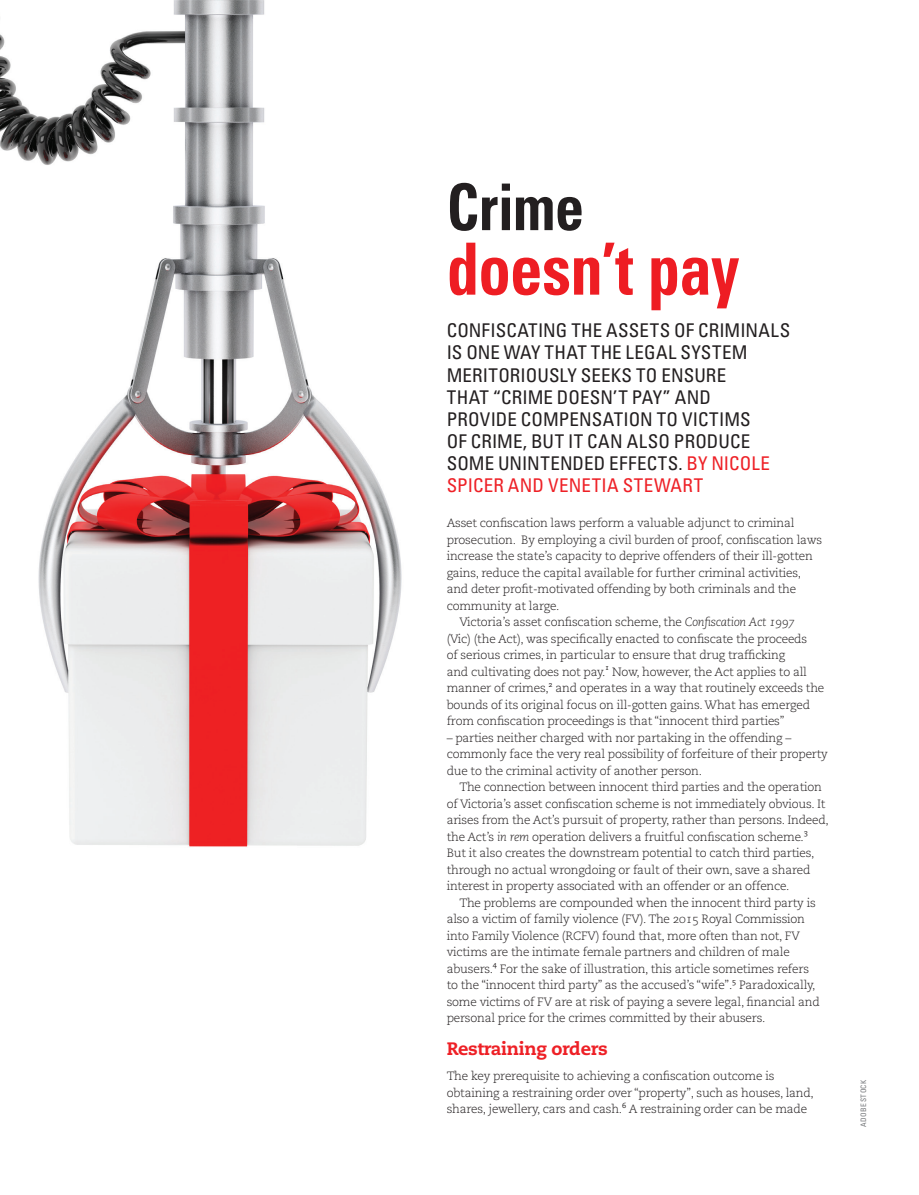
<style>
.page{position:relative;width:919px;height:1195px;background:#fff}
.page>*{position:absolute;margin:0;border:0;box-sizing:border-box;transform-origin:0 0}
.t1{font:700 condensed 72px "Univers LT Std";letter-spacing:-.01em;color:#ee1d23;scale:.9 1}
.t2{font:700 condensed 64.5px "Univers LT Std";letter-spacing:-.005em;color:#231f20;scale:.9 1}
.t3{font:condensed 18.9px/22px "Univers LT Std";letter-spacing:.01em;color:#231f20}
.t4{font:800 18px "Caecilia LT Std";letter-spacing:-.02em;color:#ee2026}
.t5{font:300 12px/16.5px "Caecilia LT Std";letter-spacing:-.02em;color:#231f20}
.t6{font:condensed 7.5px "Univers LT Std";letter-spacing:.04em;color:#76787b}
.t7{font:7.5px "Caecilia LT Std";color:#231f20}
.s1{color:#ee2026}
.s2{font-style:italic}
</style>
<div class="page">
<img style="left:1px;top:0;width:401px;height:847px">
<h2 class="t2" style="left:446px;top:168px;width:154px">Crime</h2>
<h1 class="t1" style="left:446px;top:225px;width:327px">doesn’t pay</h1>
<p class="t3" style="left:446px;top:319px;width:345px">CONFISCATING THE ASSETS OF CRIMINALS<br>IS ONE WAY THAT THE LEGAL SYSTEM<br>MERITORIOUSLY SEEKS TO ENSURE<br>THAT “CRIME DOESN’T PAY” AND<br>PROVIDE COMPENSATION TO VICTIMS<br>OF CRIME, BUT IT CAN ALSO PRODUCE<br>SOME UNINTENDED EFFECTS. <span class="s1">BY NICOLE<br>SPICER AND VENETIA STEWART</span></p>
<p class="t5" style="left:446px;top:515px;width:349px">Asset confiscation laws perform a valuable adjunct to criminal</p>
<p class="t5" style="left:446px;top:532px;width:377px">prosecution. By employing a civil burden of proof, confiscation laws</p>
<p class="t5" style="left:446px;top:548px;width:367px">increase the state’s capacity to deprive offenders of their ill-gotten</p>
<p class="t5" style="left:446px;top:565px;width:356px">gains, reduce the capital available for further criminal activities,</p>
<p class="t5" style="left:446px;top:581px;width:351px">and deter profit-motivated offending by both criminals and the</p>
<p class="t5" style="left:446px;top:598px;width:114px">community at large.</p>
<p class="t5" style="left:459px;top:614px;width:337px">Victoria’s asset confiscation scheme, the <span class="s2">Confiscation Act 1997</span></p>
<p class="t5" style="left:446px;top:631px;width:362px">(Vic) (the Act), was specifically enacted to confiscate the proceeds</p>
<p class="t5" style="left:446px;top:647px;width:340px">of serious crimes, in particular to ensure that drug trafficking</p>
<p class="t5" style="left:446px;top:664px;width:160px">and cultivating does not pay.</p>
<p class="t7" style="left:605px;top:663px;width:6px">1</p>
<p class="t5" style="left:612px;top:664px;width:196px">Now, however, the Act applies to all</p>
<p class="t5" style="left:446px;top:680px;width:103px">manner of crimes,</p>
<p class="t7" style="left:548px;top:680px;width:6px">2</p>
<p class="t5" style="left:446px;top:680px;width:379px;text-indent:109px">and operates in a way that routinely exceeds the bounds of its original focus on ill-gotten gains. What has emerged from confiscation proceedings is that “innocent third parties”</p>
<p class="t5" style="left:446px;top:730px;width:382px">– parties neither charged with nor partaking in the offending – commonly face the very real possibility of forfeiture of their property due to the criminal activity of another person.</p>
<p class="t5" style="left:446px;top:779px;width:383px;text-indent:13px">The connection between innocent third parties and the operation of Victoria’s asset confiscation scheme is not immediately obvious. It arises from the Act’s pursuit of property, rather than persons. Indeed, the Act’s <span class="s2">in rem</span> operation delivers a fruitful confiscation scheme.</p>
<p class="t7" style="left:803px;top:828px;width:6px">3</p>
<p class="t5" style="left:446px;top:845px;width:369px">But it also creates the downstream potential to catch third parties, through no actual wrongdoing or fault of their own, save a shared interest in property associated with an offender or an offence.</p>
<p class="t5" style="left:446px;top:895px;width:370px;text-indent:13px">The problems are compounded when the innocent third party is also a victim of family violence (FV). The 2015 Royal Commission into Family Violence (RCFV) found that, more often than not, FV victims are the intimate female partners and children of male abusers.</p>
<p class="t7" style="left:493px;top:960px;width:6px">4</p>
<p class="t5" style="left:446px;top:961px;width:364px;text-indent:53px">For the sake of illustration, this article sometimes refers to the “innocent third party” as the accused’s “wife”.</p>
<p class="t7" style="left:732px;top:977px;width:6px">5</p>
<p class="t5" style="left:446px;top:977px;width:374px;text-indent:292px">Paradoxically, some victims of FV are at risk of paying a severe legal, financial and personal price for the crimes committed by their abusers.</p>
<h3 class="t4" style="left:446px;top:1038px;width:162px">Restraining orders</h3>
<p class="t5" style="left:446px;top:1068px;width:368px">The key prerequisite to achieving a confiscation outcome is obtaining a restraining order over “property”, such as houses, land, shares, jewellery, cars and cash.</p>
<p class="t7" style="left:622px;top:1100px;width:6px">6</p>
<p class="t5" style="left:628px;top:1101px;width:180px">A restraining order can be made</p>
<p class="t6" style="left:858px;top:1127px;width:49px;rotate:-90deg">ADOBE STOCK</p>
</div>
